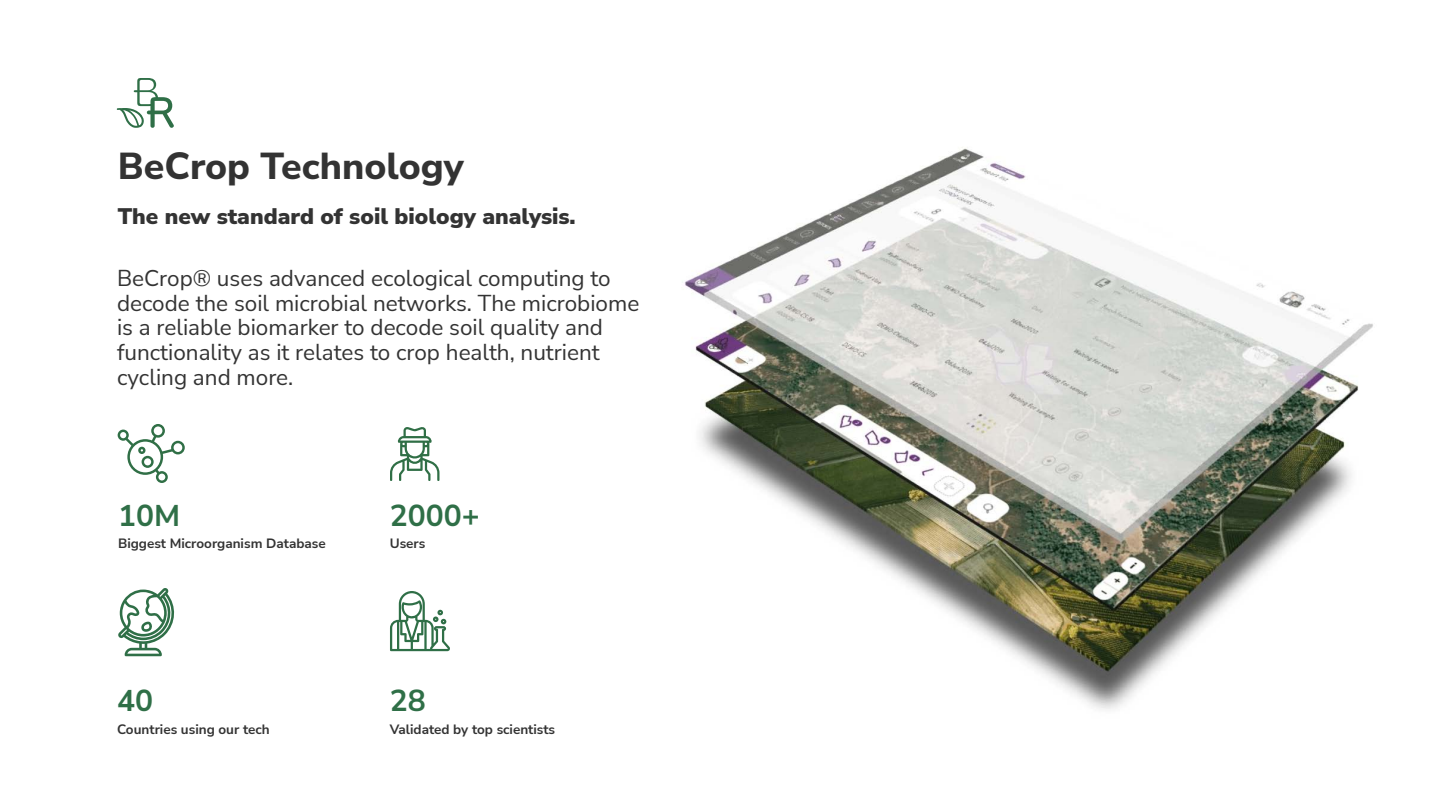
<style>
.page{position:relative;width:1440px;height:810px;background:#fff}
.page>*{position:absolute;margin:0;border:0;box-sizing:border-box;transform-origin:0 0}
.t1{font:800 37.5px "Nunito Sans";color:#333}
.t2{font:700 30px "Nunito Sans";color:#2f6f47}
.t3{font:22.5px/24.8px "Nunito Sans";color:#333}
.t4{font:900 22.5px "Nunito Sans";color:#333}
.t5{font:700 13.5px "Nunito Sans";color:#333}
</style>
<div class="page">
<img style="left:684px;top:148px;width:689px;height:561px">
<svg style="left:118px;top:424px;width:67px;height:59px"></svg>
<svg style="left:390px;top:427px;width:50px;height:54px"></svg>
<svg style="left:118px;top:588px;width:56px;height:68px"></svg>
<svg style="left:390px;top:591px;width:60px;height:60px"></svg>
<svg style="left:117px;top:78px;width:57px;height:50px"></svg>
<h1 class="t1" style="left:118px;top:139px;width:348px">BeCrop Technology</h1>
<p class="t4" style="left:118px;top:200px;width:459px">The new standard of soil biology analysis.</p>
<p class="t3" style="left:117px;top:265px;width:524px">BeCrop® uses advanced ecological computing to decode the soil microbial networks. The microbiome is a reliable biomarker to decode soil quality and functionality as it relates to crop health, nutrient cycling and more.</p>
<h2 class="t2" style="left:118px;top:494px;width:64px">10M</h2>
<p class="t5" style="left:118px;top:534px;width:209px">Biggest Microorganism Database</p>
<h2 class="t2" style="left:117px;top:680px;width:37px">40</h2>
<p class="t5" style="left:117px;top:719px;width:154px">Countries using our tech</p>
<h2 class="t2" style="left:390px;top:494px;width:91px">2000+</h2>
<p class="t5" style="left:390px;top:534px;width:37px">Users</p>
<h2 class="t2" style="left:390px;top:680px;width:37px">28</h2>
<p class="t5" style="left:390px;top:719px;width:167px">Validated by top scientists</p>
</div>
